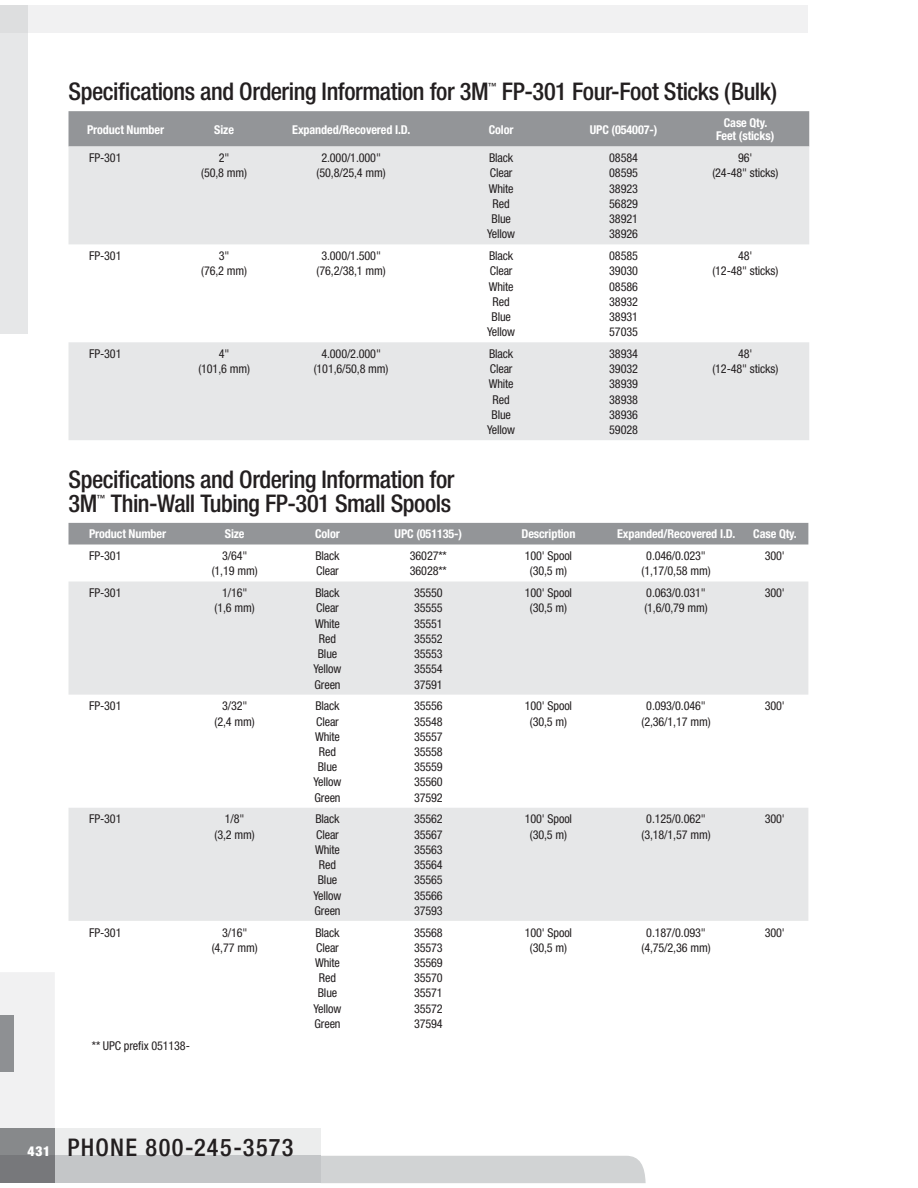
<style>
.page{position:relative;width:918px;height:1188px;background:#fff}
.page>*{position:absolute;margin:0;border:0;box-sizing:border-box;transform-origin:0 0}
.t1{font:500 condensed 24.3px/24.3px "Helvetica Neue";letter-spacing:-.015em;color:#231f20}
.t2{font:500 condensed 24.3px "Helvetica Neue";letter-spacing:.05em;color:#231f20}
.t3{font:condensed 12.15px/15.1px "Helvetica Neue";letter-spacing:-.01em;color:#231f20;text-align:center}
.t4{font:700 condensed 12.15px/13.6px "Helvetica Neue";letter-spacing:-.01em;color:#fff;text-align:center}
.t5{font:500 condensed 8.55px "Helvetica Neue";color:#231f20}
.s1{font-weight:900;font-size:13.65px;color:#fff}
</style>
<div class="page">
<div style="left:0;top:972px;width:55px;height:156px;background:#f1f1f2"></div>
<div style="left:0;top:32px;width:27px;height:302px;background:#e6e7e8"></div>
<div style="left:55px;top:1128px;width:266px;height:28px;background:#eceded"></div>
<div style="left:0;top:1128px;width:55px;height:28px;background:#87898b"></div>
<div style="left:27px;top:5px;width:781px;height:27px;background:#f1f1f2"></div>
<div style="left:0;top:5px;width:27px;height:27px;background:#dddedf"></div>
<div style="left:321px;top:1156px;width:325px;height:27px;background:#d1d3d4"></div>
<div style="left:55px;top:1156px;width:266px;height:27px;background:#c4c6c8"></div>
<div style="left:0;top:1156px;width:55px;height:27px;background:#77787b"></div>
<div style="left:0;top:1016px;width:14px;height:56px;background:#8e9093"></div>
<div style="left:69px;top:111px;width:740px;height:36px;background:#939598"></div>
<svg style="left:69px;top:147px;width:740px;height:293px;fill:#e6e7e8"></svg>
<div style="left:69px;top:523px;width:739px;height:22px;background:#939598"></div>
<svg style="left:69px;top:582px;width:739px;height:339px;fill:#e6e7e8"></svg>
<h1 class="t1" style="left:69px;top:82px;width:422px">Specifications and Ordering Information for 3M</h1>
<p class="t5" style="left:488px;top:83px;width:10px">™</p>
<h1 class="t1" style="left:502px;top:82px;width:277px">FP-301 Four-Foot Sticks (Bulk)</h1>
<p class="t4" style="left:87px;top:123px;width:79px">Product Number</p>
<p class="t4" style="left:214px;top:123px;width:21px">Size</p>
<p class="t4" style="left:292px;top:123px;width:120px">Expanded/Recovered I.D.</p>
<p class="t4" style="left:489px;top:123px;width:26px">Color</p>
<p class="t4" style="left:590px;top:123px;width:69px">UPC (054007-)</p>
<p class="t4" style="left:716px;top:117px;width:60px">Case Qty.<br>Feet (sticks)</p>
<p class="t3" style="left:89px;top:151px;width:34px">FP-301</p>
<p class="t3" style="left:201px;top:151px;width:47px">2"<br>(50,8 mm)</p>
<p class="t3" style="left:317px;top:151px;width:71px">2.000/1.000" (50,8/25,4 mm)</p>
<p class="t3" style="left:487px;top:151px;width:29px">Black<br>Clear<br>White<br>Red<br>Blue<br>Yellow</p>
<p class="t3" style="left:609px;top:151px;width:30px;text-align:justify">08584<br>08595<br>38923<br>56829<br>38921<br>38926</p>
<p class="t3" style="left:712px;top:151px;width:67px">96'<br>(24-48" sticks)</p>
<p class="t3" style="left:89px;top:249px;width:34px">FP-301</p>
<p class="t3" style="left:201px;top:249px;width:47px">3"<br>(76,2 mm)</p>
<p class="t3" style="left:317px;top:249px;width:71px">3.000/1.500" (76,2/38,1 mm)</p>
<p class="t3" style="left:487px;top:249px;width:29px">Black<br>Clear<br>White<br>Red<br>Blue<br>Yellow</p>
<p class="t3" style="left:609px;top:249px;width:30px;text-align:justify">08585<br>39030<br>08586<br>38932<br>38931<br>57035</p>
<p class="t3" style="left:712px;top:249px;width:67px">48'<br>(12-48" sticks)</p>
<p class="t3" style="left:89px;top:347px;width:34px">FP-301</p>
<p class="t3" style="left:198px;top:347px;width:53px">4"<br>(101,6 mm)</p>
<p class="t3" style="left:314px;top:347px;width:76px">4.000/2.000" (101,6/50,8 mm)</p>
<p class="t3" style="left:487px;top:347px;width:29px">Black<br>Clear<br>White<br>Red<br>Blue<br>Yellow</p>
<p class="t3" style="left:609px;top:347px;width:30px;text-align:justify">38934<br>39032<br>38939<br>38938<br>38936<br>59028</p>
<p class="t3" style="left:712px;top:347px;width:67px">48'<br>(12-48" sticks)</p>
<h1 class="t1" style="left:69px;top:469px;width:388px">Specifications and Ordering Information for<br>3M</h1>
<p class="t5" style="left:97px;top:495px;width:10px">™</p>
<h1 class="t1" style="left:111px;top:494px;width:342px">Thin-Wall Tubing FP-301 Small Spools</h1>
<p class="t4" style="left:89px;top:528px;width:79px">Product Number</p>
<p class="t4" style="left:225px;top:528px;width:21px">Size</p>
<p class="t4" style="left:315px;top:528px;width:26px">Color</p>
<p class="t4" style="left:395px;top:528px;width:69px">UPC (051135-)</p>
<p class="t4" style="left:521px;top:528px;width:55px">Description</p>
<p class="t4" style="left:617px;top:528px;width:120px">Expanded/Recovered I.D.</p>
<p class="t4" style="left:753px;top:528px;width:45px">Case Qty.</p>
<p class="t3" style="left:89px;top:549px;width:34px">FP-301</p>
<p class="t3" style="left:212px;top:549px;width:47px">3/64" (1,19 mm)</p>
<p class="t3" style="left:315px;top:549px;width:26px;text-align:left">Black<br>Clear</p>
<p class="t3" style="left:410px;top:549px;width:39px;text-align:left">36027**<br>36028**</p>
<p class="t3" style="left:525px;top:549px;width:49px">100' Spool (30,5 m)</p>
<p class="t3" style="left:642px;top:549px;width:71px">0.046/0.023" (1,17/0,58 mm)</p>
<p class="t3" style="left:765px;top:549px;width:22px">300'</p>
<p class="t3" style="left:89px;top:586px;width:34px">FP-301</p>
<p class="t3" style="left:215px;top:586px;width:42px">1/16" (1,6 mm)</p>
<p class="t3" style="left:314px;top:586px;width:29px">Black<br>Clear<br>White<br>Red<br>Blue<br>Yellow<br>Green</p>
<p class="t3" style="left:414px;top:586px;width:30px;text-align:justify">35550<br>35555<br>35551<br>35552<br>35553<br>35554<br>37591</p>
<p class="t3" style="left:525px;top:586px;width:49px">100' Spool (30,5 m)</p>
<p class="t3" style="left:644px;top:586px;width:65px;text-align:left">0.063/0.031" (1,6/0,79 mm)</p>
<p class="t3" style="left:765px;top:586px;width:22px">300'</p>
<p class="t3" style="left:89px;top:699px;width:34px">FP-301</p>
<p class="t3" style="left:215px;top:699px;width:42px">3/32" (2,4 mm)</p>
<p class="t3" style="left:314px;top:699px;width:29px">Black<br>Clear<br>White<br>Red<br>Blue<br>Yellow<br>Green</p>
<p class="t3" style="left:414px;top:699px;width:30px;text-align:justify">35556<br>35548<br>35557<br>35558<br>35559<br>35560<br>37592</p>
<p class="t3" style="left:525px;top:699px;width:49px">100' Spool (30,5 m)</p>
<p class="t3" style="left:642px;top:699px;width:71px">0.093/0.046" (2,36/1,17 mm)</p>
<p class="t3" style="left:765px;top:699px;width:22px">300'</p>
<p class="t3" style="left:89px;top:813px;width:34px">FP-301</p>
<p class="t3" style="left:215px;top:813px;width:42px">1/8"<br>(3,2 mm)</p>
<p class="t3" style="left:314px;top:813px;width:29px">Black<br>Clear<br>White<br>Red<br>Blue<br>Yellow<br>Green</p>
<p class="t3" style="left:414px;top:813px;width:30px;text-align:justify">35562<br>35567<br>35563<br>35564<br>35565<br>35566<br>37593</p>
<p class="t3" style="left:525px;top:813px;width:49px">100' Spool (30,5 m)</p>
<p class="t3" style="left:642px;top:813px;width:71px">0.125/0.062" (3,18/1,57 mm)</p>
<p class="t3" style="left:765px;top:813px;width:22px">300'</p>
<p class="t3" style="left:89px;top:926px;width:34px">FP-301</p>
<p class="t3" style="left:212px;top:926px;width:47px">3/16" (4,77 mm)</p>
<p class="t3" style="left:314px;top:926px;width:29px">Black<br>Clear<br>White<br>Red<br>Blue<br>Yellow<br>Green</p>
<p class="t3" style="left:414px;top:926px;width:30px;text-align:justify">35568<br>35573<br>35569<br>35570<br>35571<br>35572<br>37594</p>
<p class="t3" style="left:525px;top:926px;width:49px">100' Spool (30,5 m)</p>
<p class="t3" style="left:642px;top:926px;width:71px">0.187/0.093" (4,75/2,36 mm)</p>
<p class="t3" style="left:765px;top:926px;width:22px">300'</p>
<p class="t3" style="left:92px;top:1039px;width:100px">** UPC prefix 051138-</p>
<h1 class="t2" style="left:27px;top:1138px;width:268px"><span class="s1">431</span> PHONE 800-245-3573</h1>
</div>
